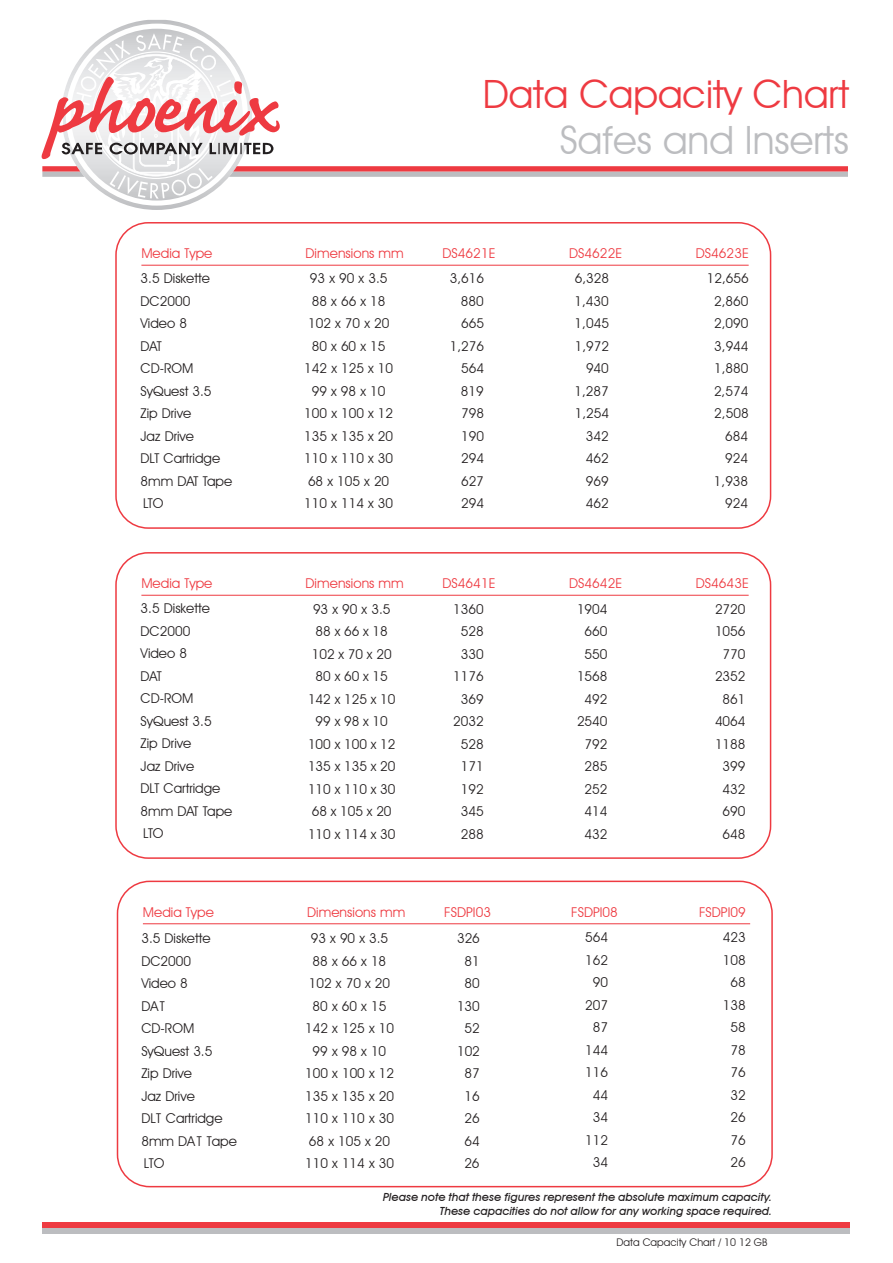
<style>
.page{position:relative;width:893px;height:1263px;background:#fff}
.page>*{position:absolute;margin:0;border:0;box-sizing:border-box;transform-origin:0 0}
.t1{font:39px "Avant Garde IT Cby BT";color:#ee3a41}
.t2{font:39px "Avant Garde IT Cby BT";color:#bcbdc0}
.t3{font:13.5px/22.5px "Avant Garde IT Cby BT";color:#231f20;text-align:center}
.t4{font:13.5px "Avant Garde IT Cby BT";letter-spacing:.005em;color:#ee3a41}
.t5{font:13.5px "Avant Garde IT Cby BT";letter-spacing:.31em;color:#231f20}
.t6{font:12px/14.4px "Avant Garde Md ITCTT Oblique";color:#231f20;text-align:right}
.t7{font:10.5px "Avant Garde IT Cby BT";color:#231f20}
</style>
<div class="page">
<svg style="left:42px;top:20px;width:806px;height:190px"></svg>
<div style="left:115px;top:222px;width:656px;height:307px;border:2px solid #ee3a41;border-radius:32px"></div>
<hr style="left:141px;top:265px;width:608px;height:1px;background:#ee3a41">
<div style="left:117px;top:881px;width:656px;height:306px;border:2px solid #ee3a41;border-radius:32px"></div>
<hr style="left:143px;top:923px;width:607px;height:1px;background:#ee3a41">
<div style="left:42px;top:1222px;width:807px;height:6px;background:#ee3a41"></div>
<div style="left:42px;top:1228px;width:807px;height:5px;background:#bcbdc0"></div>
<div style="left:115px;top:552px;width:656px;height:307px;border:2px solid #ee3a41;border-radius:32px"></div>
<hr style="left:141px;top:595px;width:608px;height:1px;background:#ee3a41">
<h1 class="t1" style="left:483px;top:70px;width:368px">Data Capacity Chart</h1>
<h1 class="t2" style="left:560px;top:117px;width:291px">Safes and Inserts</h1>
<p class="t4" style="left:141px;top:245px;width:73px">Media Type</p>
<p class="t4" style="left:306px;top:245px;width:100px">Dimensions mm</p>
<p class="t4" style="left:442px;top:245px;width:54px">DS4621E</p>
<p class="t4" style="left:569px;top:245px;width:54px">DS4622E</p>
<p class="t4" style="left:696px;top:245px;width:54px">DS4623E</p>
<p class="t3" style="left:141px;top:267px;width:71px">3.5 Diskette</p>
<p class="t3" style="left:310px;top:267px;width:79px">93 x 90 x 3.5</p>
<p class="t3" style="left:450px;top:267px;width:36px">3,616</p>
<p class="t3" style="left:575px;top:267px;width:36px">6,328</p>
<p class="t3" style="left:707px;top:267px;width:43px">12,656</p>
<p class="t3" style="left:141px;top:289px;width:51px">DC2000</p>
<p class="t5" style="left:312px;top:293px;width:75px">88x66x18</p>
<p class="t3" style="left:461px;top:289px;width:24px">880</p>
<p class="t3" style="left:574px;top:289px;width:36px">1,430</p>
<p class="t3" style="left:714px;top:289px;width:36px">2,860</p>
<p class="t3" style="left:141px;top:312px;width:48px">Video 8</p>
<p class="t3" style="left:308px;top:312px;width:83px">102 x 70 x 20</p>
<p class="t3" style="left:461px;top:312px;width:24px">665</p>
<p class="t3" style="left:575px;top:312px;width:36px">1,045</p>
<p class="t3" style="left:714px;top:312px;width:36px">2,090</p>
<p class="t3" style="left:141px;top:334px;width:23px">DAT</p>
<p class="t5" style="left:312px;top:338px;width:75px">80x60x15</p>
<p class="t3" style="left:450px;top:334px;width:36px">1,276</p>
<p class="t3" style="left:575px;top:334px;width:36px">1,972</p>
<p class="t3" style="left:714px;top:334px;width:36px">3,944</p>
<p class="t3" style="left:141px;top:357px;width:54px">CD-ROM</p>
<p class="t3" style="left:304px;top:357px;width:90px">142 x 125 x 10</p>
<p class="t3" style="left:461px;top:357px;width:24px">564</p>
<p class="t3" style="left:586px;top:357px;width:24px">940</p>
<p class="t3" style="left:714px;top:357px;width:36px">1,880</p>
<p class="t3" style="left:141px;top:379px;width:73px">SyQuest 3.5</p>
<p class="t5" style="left:312px;top:383px;width:75px">99x98x10</p>
<p class="t3" style="left:461px;top:379px;width:24px">819</p>
<p class="t3" style="left:574px;top:379px;width:36px">1,287</p>
<p class="t3" style="left:714px;top:379px;width:36px">2,574</p>
<p class="t3" style="left:141px;top:402px;width:52px">Zip Drive</p>
<p class="t3" style="left:304px;top:402px;width:90px">100 x 100 x 12</p>
<p class="t3" style="left:461px;top:402px;width:24px">798</p>
<p class="t3" style="left:575px;top:402px;width:36px">1,254</p>
<p class="t3" style="left:714px;top:402px;width:36px">2,508</p>
<p class="t3" style="left:141px;top:424px;width:55px">Jaz Drive</p>
<p class="t3" style="left:304px;top:424px;width:90px">135 x 135 x 20</p>
<p class="t3" style="left:461px;top:424px;width:24px">190</p>
<p class="t3" style="left:586px;top:424px;width:24px">342</p>
<p class="t3" style="left:725px;top:424px;width:24px">684</p>
<p class="t3" style="left:141px;top:447px;width:81px">DLT Cartridge</p>
<p class="t3" style="left:304px;top:447px;width:90px">110 x 110 x 30</p>
<p class="t3" style="left:461px;top:447px;width:24px">294</p>
<p class="t3" style="left:586px;top:447px;width:24px">462</p>
<p class="t3" style="left:725px;top:447px;width:24px">924</p>
<p class="t3" style="left:141px;top:469px;width:93px">8mm DAT Tape</p>
<p class="t3" style="left:308px;top:469px;width:83px">68 x 105 x 20</p>
<p class="t3" style="left:461px;top:469px;width:24px">627</p>
<p class="t3" style="left:586px;top:469px;width:24px">969</p>
<p class="t3" style="left:714px;top:469px;width:36px">1,938</p>
<p class="t3" style="left:143px;top:492px;width:22px">LTO</p>
<p class="t3" style="left:304px;top:492px;width:90px">110 x 114 x 30</p>
<p class="t3" style="left:461px;top:492px;width:24px">294</p>
<p class="t3" style="left:586px;top:492px;width:24px">462</p>
<p class="t3" style="left:725px;top:492px;width:24px">924</p>
<p class="t4" style="left:141px;top:575px;width:73px">Media Type</p>
<p class="t4" style="left:306px;top:575px;width:100px">Dimensions mm</p>
<p class="t4" style="left:442px;top:575px;width:54px">DS4641E</p>
<p class="t4" style="left:569px;top:575px;width:54px">DS4642E</p>
<p class="t4" style="left:696px;top:575px;width:54px">DS4643E</p>
<p class="t3" style="left:141px;top:597px;width:93px;text-align:left">3.5 Diskette<br>DC2000<br>Video 8<br>DAT<br>CD-ROM<br>SyQuest 3.5<br>Zip Drive<br>Jaz Drive<br>DLT Cartridge<br>8mm DAT Tape<br>LTO</p>
<p class="t3" style="left:453px;top:597px;width:32px">1360<br>528<br>330<br>1176<br>369<br>2032<br>528<br>171<br>192<br>345<br>288</p>
<p class="t3" style="left:577px;top:597px;width:32px">1904<br>660<br>550<br>1568<br>492<br>2540<br>792<br>285<br>252<br>414<br>432</p>
<p class="t3" style="left:715px;top:597px;width:32px">2720<br>1056<br>770<br>2352<br>861<br>4064<br>1188<br>399<br>432<br>690<br>648</p>
<p class="t3" style="left:308px;top:597px;width:89px">93 x 90 x 3.5<br>88 x 66 x 18<br>102 x 70 x 20<br>80 x 60 x 15<br>142 x 125 x 10<br>99 x 98 x 10<br>100 x 100 x 12<br>135 x 135 x 20<br>110 x 110 x 30<br>68 x 105 x 20<br>110 x 114 x 30</p>
<p class="t4" style="left:143px;top:904px;width:73px">Media Type</p>
<p class="t4" style="left:307px;top:904px;width:100px">Dimensions mm</p>
<p class="t4" style="left:444px;top:904px;width:49px">FSDPI03</p>
<p class="t4" style="left:571px;top:904px;width:48px">FSDPI08</p>
<p class="t3" style="left:141px;top:927px;width:71px">3.5 Diskette</p>
<p class="t3" style="left:311px;top:927px;width:79px">93 x 90 x 3.5</p>
<p class="t3" style="left:457px;top:927px;width:24px">326</p>
<p class="t3" style="left:141px;top:950px;width:51px">DC2000</p>
<p class="t5" style="left:313px;top:953px;width:75px">88x66x18</p>
<p class="t3" style="left:464px;top:950px;width:17px">81</p>
<p class="t3" style="left:141px;top:972px;width:48px">Video 8</p>
<p class="t3" style="left:309px;top:972px;width:83px">102 x 70 x 20</p>
<p class="t3" style="left:464px;top:972px;width:17px">80</p>
<p class="t3" style="left:141px;top:995px;width:25px">DAT</p>
<p class="t5" style="left:313px;top:998px;width:75px">80x60x15</p>
<p class="t3" style="left:457px;top:995px;width:24px">130</p>
<p class="t3" style="left:141px;top:1017px;width:54px">CD-ROM</p>
<p class="t3" style="left:305px;top:1017px;width:90px">142 x 125 x 10</p>
<p class="t3" style="left:464px;top:1017px;width:17px">52</p>
<p class="t3" style="left:141px;top:1040px;width:73px">SyQuest 3.5</p>
<p class="t5" style="left:313px;top:1043px;width:75px">99x98x10</p>
<p class="t3" style="left:457px;top:1040px;width:24px">102</p>
<p class="t3" style="left:141px;top:1062px;width:52px">Zip Drive</p>
<p class="t3" style="left:305px;top:1062px;width:90px">100 x 100 x 12</p>
<p class="t3" style="left:464px;top:1062px;width:17px">87</p>
<p class="t3" style="left:141px;top:1085px;width:55px">Jaz Drive</p>
<p class="t3" style="left:305px;top:1085px;width:90px">135 x 135 x 20</p>
<p class="t3" style="left:464px;top:1085px;width:17px">16</p>
<p class="t3" style="left:141px;top:1107px;width:83px">DLT Cartridge</p>
<p class="t3" style="left:305px;top:1107px;width:90px">110 x 110 x 30</p>
<p class="t3" style="left:464px;top:1107px;width:17px">26</p>
<p class="t3" style="left:141px;top:1130px;width:97px">8mm DAT Tape</p>
<p class="t3" style="left:309px;top:1130px;width:83px">68 x 105 x 20</p>
<p class="t3" style="left:464px;top:1130px;width:17px">64</p>
<p class="t3" style="left:144px;top:1152px;width:22px">LTO</p>
<p class="t3" style="left:305px;top:1152px;width:90px">110 x 114 x 30</p>
<p class="t3" style="left:464px;top:1152px;width:17px">26</p>
<p class="t6" style="left:383px;top:1190px;width:390px">Please note that these figures represent the absolute maximum capacity.<br>These capacities do not allow for any working space required.</p>
<p class="t7" style="left:616px;top:1236px;width:153px">Data Capacity Chart / 10 12 GB</p>
<p class="t4" style="left:699px;top:904px;width:48px">FSDPI09</p>
<p class="t3" style="left:723px;top:926px;width:24px">423<br>108<br>68<br>138<br>58<br>78<br>76<br>32<br>26<br>76<br>26</p>
<p class="t3" style="left:585px;top:926px;width:24px">564<br>162<br>90<br>207<br>87<br>144<br>116<br>44<br>34<br>112<br>34</p>
</div>
